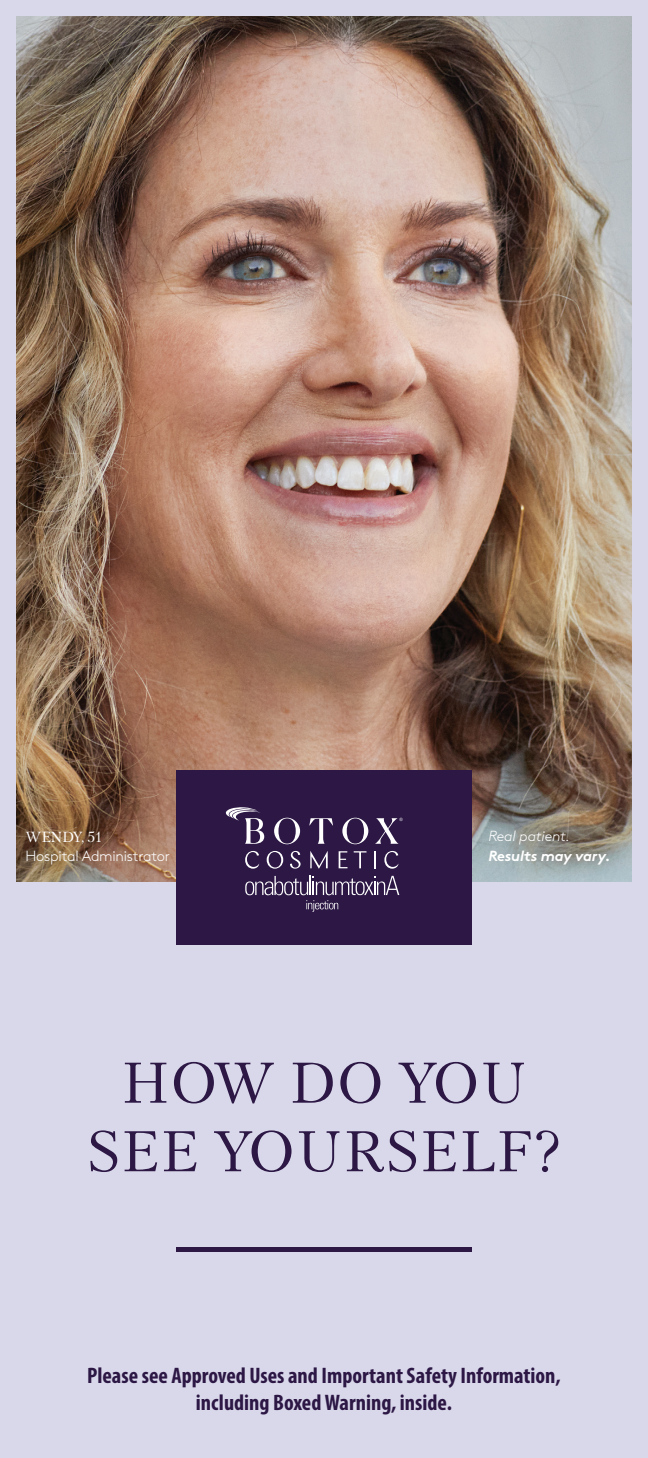
<style>
.page{position:relative;width:648px;height:1458px;background:#d9d8ea}
.page>*{position:absolute;margin:0;border:0;box-sizing:border-box;transform-origin:0 0}
.t1{font:57.15px/68.6px "Petersburg";letter-spacing:.01em;color:#2c1745;text-align:center}
.t2{font:700 condensed 22.5px/27px "Myriad Pro";color:#2c1745;text-align:center}
.t3{font:italic 700 14.62px/20.2px "Brown Std";letter-spacing:-.015em;color:#fff}
.t4{font:300 14.62px "Brown Std";letter-spacing:-.015em;color:#fff}
.t5{font:14.62px "Petersburg";letter-spacing:-.005em;color:#fff}
.s1{font-weight:300}
</style>
<div class="page">
<img style="left:16px;top:16px;width:616px;height:865px">
<div style="left:176px;top:1247px;width:296px;height:5px;background:#2c1745"></div>
<div style="left:176px;top:770px;width:296px;height:175px;background:#2c1745"></div>
<svg style="left:274px;top:818px;width:26px;height:26px"></svg>
<svg style="left:309px;top:818px;width:24px;height:26px"></svg>
<svg style="left:342px;top:818px;width:26px;height:26px"></svg>
<svg style="left:375px;top:818px;width:28px;height:26px"></svg>
<svg style="left:245px;top:851px;width:14px;height:18px"></svg>
<svg style="left:267px;top:851px;width:16px;height:18px"></svg>
<svg style="left:290px;top:851px;width:11px;height:18px"></svg>
<svg style="left:310px;top:851px;width:18px;height:18px"></svg>
<svg style="left:339px;top:851px;width:9px;height:17px"></svg>
<svg style="left:354px;top:851px;width:13px;height:17px"></svg>
<svg style="left:374px;top:851px;width:2px;height:17px"></svg>
<svg style="left:384px;top:851px;width:15px;height:18px"></svg>
<svg style="left:226px;top:807px;width:38px;height:37px"></svg>
<svg style="left:245px;top:876px;width:154px;height:36px"></svg>
<p class="t5" style="left:26px;top:827px;width:78px">WENDY, 51</p>
<p class="t4" style="left:26px;top:848px;width:146px">Hospital Administrator</p>
<p class="t3" style="left:488px;top:826px;width:124px"><span class="s1">Real patient.<br></span>Results may vary.</p>
<p class="t1" style="left:87px;top:1048px;width:477px">HOW DO YOU<br>SEE YOURSELF?</p>
<p class="t2" style="left:87px;top:1361px;width:475px">Please see Approved Uses and Important Safety Information, including Boxed Warning, inside.</p>
</div>
